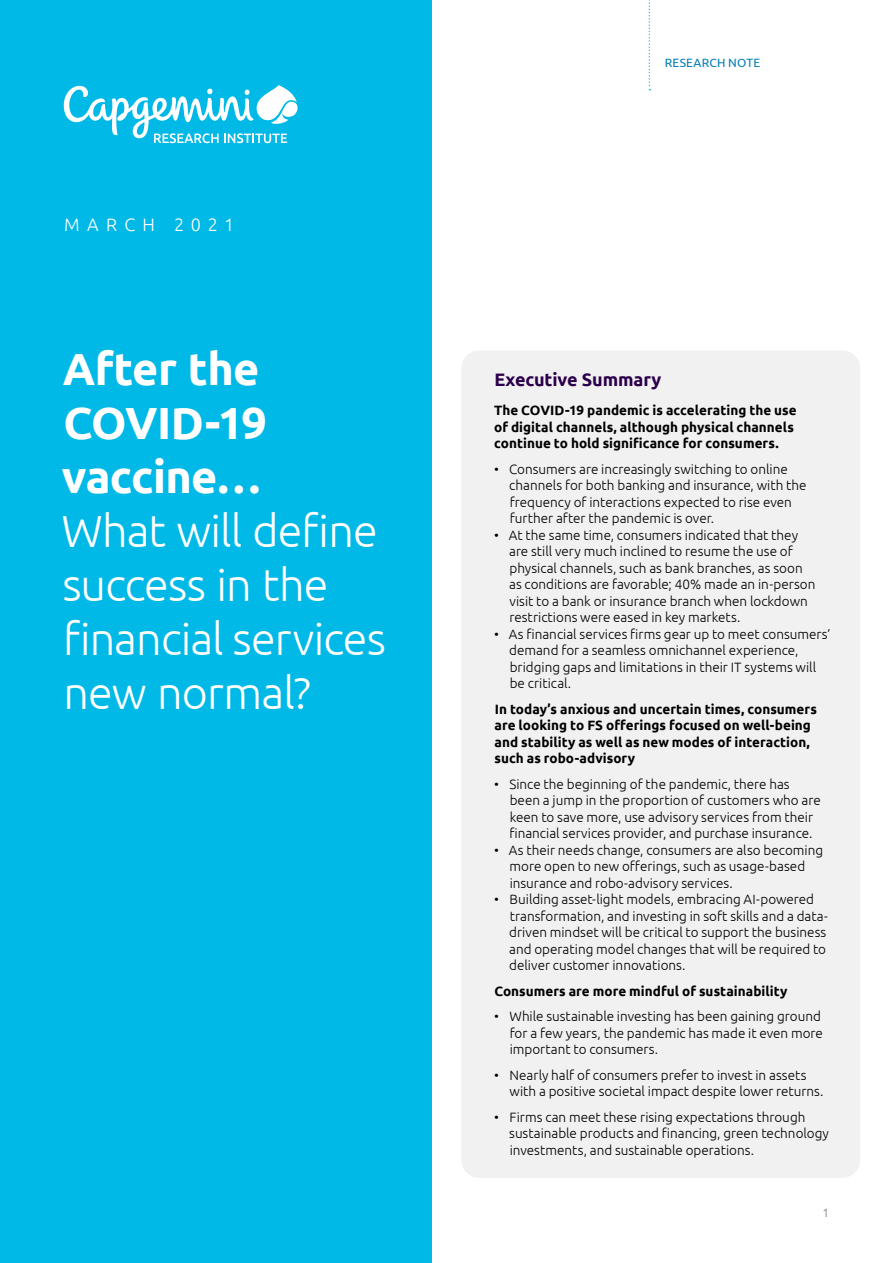
<style>
.page{position:relative;width:893px;height:1263px;background:#fff}
.page>*{position:absolute;margin:0;border:0;box-sizing:border-box;transform-origin:0 0}
.t1{font:300 45px/54px "Ubuntu";letter-spacing:-.02em;color:#fff}
.t2{font:700 45px/54px "Ubuntu";letter-spacing:-.015em;color:#fff}
.t3{font:700 18px "Ubuntu";letter-spacing:-.01em;color:#2c004b}
.t4{font:300 18px "Ubuntu";letter-spacing:.395em;color:#fff}
.t5{font:300 13.5px/16.5px "Ubuntu";color:#000}
.t6{font:700 13.5px/16.5px "Ubuntu";letter-spacing:.005em;color:#000}
.t7{font:12px "Ubuntu";letter-spacing:.015em;color:#007db7}
.t8{font:300 12px "Ubuntu";color:#77787b}
</style>
<div class="page">
<div style="left:0;top:0;width:432px;height:1263px;background:#00b9e7"></div>
<svg style="left:64px;top:85px;width:234px;height:58px"></svg>
<div style="left:461px;top:350px;width:399px;height:828px;background:#f1f1f2;border-radius:18px"></div>
<svg style="left:649px;top:0;width:1px;height:91px"></svg>
<h2 class="t4" style="left:64px;top:213px;width:172px">MARCH 2021</h2>
<h1 class="t2" style="left:62px;top:342px;width:207px">After the<br>COVID-19 vaccine…</h1>
<h1 class="t1" style="left:62px;top:503px;width:326px">What will define success in the financial services new normal?</h1>
<p class="t7" style="left:665px;top:55px;width:97px">RESEARCH NOTE</p>
<h2 class="t3" style="left:494px;top:369px;width:168px">Executive Summary</h2>
<p class="t6" style="left:494px;top:402px;width:304px">The COVID-19 pandemic is accelerating the use of digital channels, although physical channels continue to hold significance for consumers.</p>
<p class="t5" style="left:509px;top:461px;width:299px;text-indent:-15px">• Consumers are increasingly switching to online channels for both banking and insurance, with the frequency of interactions expected to rise even further after the pandemic is over.</p>
<p class="t5" style="left:509px;top:526px;width:308px;text-indent:-15px">• At the same time, consumers indicated that they are still very much inclined to resume the use of physical channels, such as bank branches, as soon as conditions are favorable; 40% made an in-person visit to a bank or insurance branch when lockdown restrictions were eased in key markets.</p>
<p class="t5" style="left:509px;top:625px;width:323px;text-indent:-15px">• As financial services firms gear up to meet consumers’ demand for a seamless omnichannel experience, bridging gaps and limitations in their IT systems will be critical.</p>
<p class="t6" style="left:494px;top:701px;width:324px">In today’s anxious and uncertain times, consumers are looking to FS offerings focused on well-being and stability as well as new modes of interaction, such as robo-advisory</p>
<p class="t5" style="left:509px;top:775px;width:313px;text-indent:-15px">• Since the beginning of the pandemic, there has been a jump in the proportion of customers who are keen to save more, use advisory services from their financial services provider, and purchase insurance.</p>
<p class="t5" style="left:509px;top:841px;width:315px;text-indent:-15px">• As their needs change, consumers are also becoming more open to new offerings, such as usage-based insurance and robo-advisory services.</p>
<p class="t5" style="left:509px;top:891px;width:320px;text-indent:-15px">• Building asset-light models, embracing AI-powered transformation, and investing in soft skills and a data&shy;driven mindset will be critical to support the business and operating model changes that will be required to deliver customer innovations.</p>
<p class="t6" style="left:494px;top:983px;width:295px">Consumers are more mindful of sustainability</p>
<p class="t5" style="left:510px;top:1008px;width:315px;text-indent:-16px">• While sustainable investing has been gaining ground for a few years, the pandemic has made it even more important to consumers.</p>
<p class="t5" style="left:509px;top:1066px;width:316px;text-indent:-15px">• Nearly half of consumers prefer to invest in assets with a positive societal impact despite lower returns.</p>
<p class="t5" style="left:509px;top:1108px;width:321px;text-indent:-15px">• Firms can meet these rising expectations through sustainable products and financing, green technology investments, and sustainable operations.</p>
<p class="t8" style="left:822px;top:1205px;width:8px">1</p>
</div>
